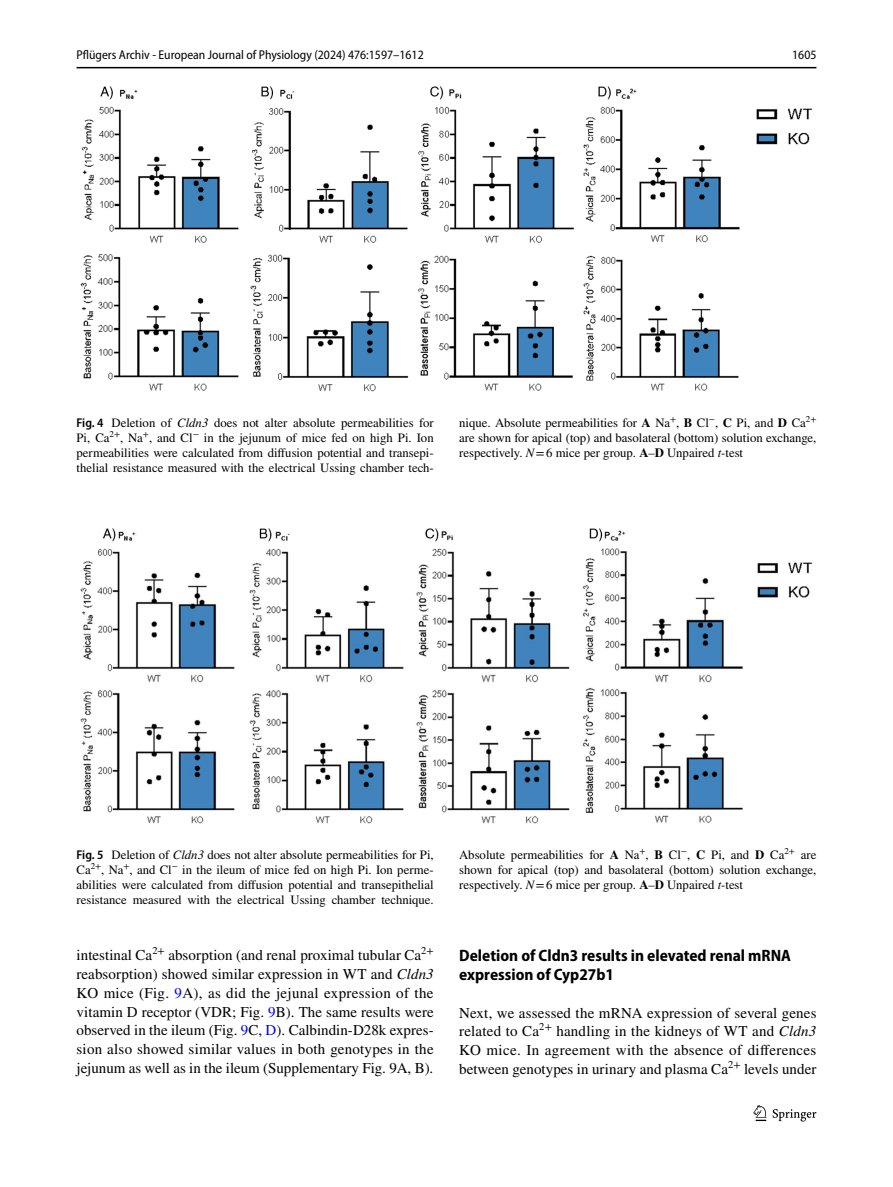
<style>
.page{position:relative;width:893px;height:1187px;background:#fff}
.page>*{position:absolute;margin:0;border:0;box-sizing:border-box;transform-origin:0 0}
.t1{font:700 semi-condensed 16.5px/18.8px "Myriad Pro";color:#000}
.t2{font:15px/18.8px "STIX";letter-spacing:.005em;color:#000;text-align:justify}
.t3{font:12.75px/15px "STIX";color:#000;text-align:justify}
.t4{font:semi-condensed 12.75px "Myriad Pro";color:#000}
.s1{font-family:"Myriad Pro";font-weight:600;font-stretch:semi-condensed}
.s2{font-style:italic}
.s3{font-weight:700}
.s4{color:#00f}
</style>
<div class="page">
<hr style="left:77px;top:67px;width:739px;height:1px;background:#000">
<svg style="left:753px;top:1105px;width:13px;height:15px"></svg>
<svg style="left:773px;top:1109px;width:43px;height:12px"></svg>
<img style="left:81px;top:87px;width:731px;height:304px">
<img style="left:81px;top:528px;width:731px;height:295px">
<p class="t4" style="left:77px;top:48px;width:349px">Pflügers Archiv - European Journal of Physiology (2024) 476:1597–1612</p>
<p class="t4" style="left:792px;top:48px;width:26px">1605</p>
<p class="t3" style="left:77px;top:416px;width:359px"><span class="s1">Fig. 4</span> Deletion of <span class="s2">Cldn3</span> does not alter absolute permeabilities for Pi, Ca<sup>2+</sup>, Na<sup>+</sup>, and Cl<sup>−</sup> in the jejunum of mice fed on high Pi. Ion permeabilities were calculated from diffusion potential and transepi&shy;thelial resistance measured with the electrical Ussing chamber tech-</p>
<p class="t3" style="left:459px;top:416px;width:359px">nique. Absolute permeabilities for <span class="s3">A</span> Na<sup>+</sup>, <span class="s3">B</span> Cl<sup>−</sup>, <span class="s3">C</span> Pi, and <span class="s3">D</span> Ca<sup>2+ </sup>are shown for apical (top) and basolateral (bottom) solution exchange, respectively. <span class="s2">N</span>=6 mice per group. <span class="s3">A</span>–<span class="s3">D</span> Unpaired <span class="s2">t</span>-test</p>
<p class="t3" style="left:77px;top:847px;width:359px"><span class="s1">Fig. 5</span> Deletion of <span class="s2">Cldn3</span> does not alter absolute permeabilities for Pi, Ca<sup>2+</sup>, Na<sup>+</sup>, and Cl<sup>−</sup> in the ileum of mice fed on high Pi. Ion perme&shy;abilities were calculated from diffusion potential and transepithelial resistance measured with the electrical Ussing chamber technique.</p>
<p class="t3" style="left:459px;top:847px;width:359px">Absolute permeabilities for <span class="s3">A</span> Na<sup>+</sup>, <span class="s3">B</span> Cl<sup>−</sup>, <span class="s3">C</span> Pi, and <span class="s3">D</span> Ca<sup>2+</sup> are shown for apical (top) and basolateral (bottom) solution exchange, respectively. <span class="s2">N</span>=6 mice per group. <span class="s3">A</span>–<span class="s3">D</span> Unpaired <span class="s2">t</span>-test</p>
<p class="t2" style="left:77px;top:946px;width:359px">intestinal Ca<sup>2+</sup> absorption (and renal proximal tubular Ca<sup>2+ </sup>reabsorption) showed similar expression in WT and <span class="s2">Cldn3<br></span>KO mice (Fig. <span class="s4">9</span>A), as did the jejunal expression of the vitamin D receptor (VDR; Fig. <span class="s4">9</span>B). The same results were observed in the ileum (Fig. <span class="s4">9</span>C, <span class="s4">D</span>). Calbindin-D28k expres&shy;sion also showed similar values in both genotypes in the jejunum as well as in the ileum (Supplementary Fig. 9A, B).</p>
<p class="t1" style="left:459px;top:946px;width:333px">Deletion of Cldn3 results in elevated renal mRNA expression of Cyp27b1</p>
<p class="t2" style="left:459px;top:1004px;width:359px">Next, we assessed the mRNA expression of several genes related to Ca<sup>2+</sup> handling in the kidneys of WT and <span class="s2">Cldn3<br></span>KO mice. In agreement with the absence of differences between genotypes in urinary and plasma Ca<sup>2+</sup> levels under</p>
</div>
